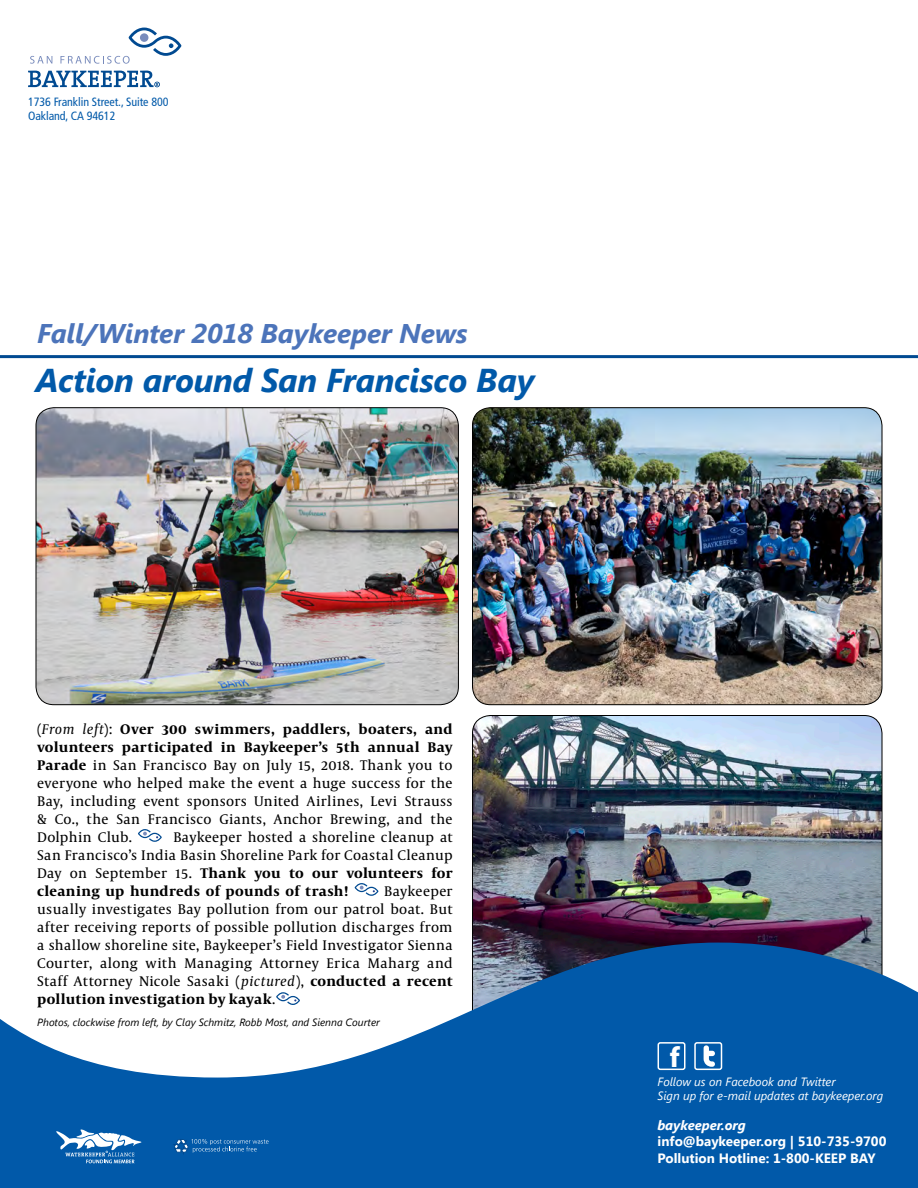
<style>
.page{position:relative;width:918px;height:1188px;background:#fff}
.page>*{position:absolute;margin:0;border:0;box-sizing:border-box;transform-origin:0 0}
.Newsletter_backpage{font:italic 700 33px "Segoe UI";letter-spacing:-.01em;color:#0159a9}
.t1{font:700 29.1px "Myriad Pro";color:#fff}
.t2{font:italic 700 27px "Segoe UI";letter-spacing:-.005em;color:#4c74ba}
.Backpage_Bold{font:14.25px/18px "Capitolium News 2";letter-spacing:.025em;color:#000;text-align:justify}
.t3{font:700 13.5px/16.2px "Segoe UI";color:#fff}
.t4{font:italic 12px/14.4px "Segoe UI";color:#fff}
.t5{font:condensed 12px "Frutiger";letter-spacing:-.005em;color:#0159a9}
.t6{font:italic 10.5px "Segoe UI";color:#000}
.s1{font-style:italic}
.s2{font-weight:700}
</style>
<div class="page">
<img style="left:36px;top:408px;width:422px;height:297px">
<div style="left:36px;top:407px;width:423px;height:298px;border:1px solid #000;border-radius:18px"></div>
<img style="left:472px;top:716px;width:410px;height:227px">
<svg style="left:0;top:943px;width:918px;height:245px;fill:#0159a9"></svg>
<svg style="left:56px;top:1129px;width:86px;height:34px"></svg>
<svg style="left:173px;top:1139px;width:96px;height:15px"></svg>
<svg style="left:30px;top:56px;width:22px;height:8px"></svg>
<svg style="left:60px;top:28px;width:121px;height:36px"></svg>
<svg style="left:28px;top:71px;width:132px;height:16px"></svg>
<hr style="left:0;top:355px;width:918px;height:3px;background:#014a91">
<svg style="left:138px;top:829px;width:24px;height:13px"></svg>
<svg style="left:355px;top:883px;width:23px;height:13px"></svg>
<img style="left:472px;top:408px;width:410px;height:297px">
<div style="left:472px;top:407px;width:410px;height:298px;border:1px solid #000;border-radius:18px"></div>
<div style="left:658px;top:1042px;width:28px;height:28px;border:2px solid #fff;border-radius:2px"></div>
<svg style="left:704px;top:1045px;width:11px;height:22px"></svg>
<div style="left:694px;top:1042px;width:28px;height:28px;border:2px solid #fff;border-radius:2px"></div>
<svg style="left:276px;top:992px;width:24px;height:13px"></svg>
<p class="t5" style="left:28px;top:94px;width:142px">1736 Franklin Street., Suite 800</p>
<p class="t5" style="left:28px;top:109px;width:89px">Oakland, CA 94612</p>
<p class="t2" style="left:37px;top:314px;width:432px">Fall/Winter 2018 Baykeeper News</p>
<p class="Newsletter_backpage" style="left:36px;top:356px;width:500px">Action around San Francisco Bay</p>
<p class="Backpage_Bold" style="left:37px;top:719px;width:417px">(<span class="s1">From left</span>): <span class="s2">Over 300 swimmers, paddlers, boaters, and volunteers participated in Baykeeper’s 5th annual Bay Parade</span> in San Francisco Bay on July 15, 2018. Thank you to everyone who helped make the event a huge success for the Bay, including event sponsors United Airlines, Levi Strauss &amp; Co., the San Francisco Giants, Anchor Brewing, and the Dolphin Club.</p>
<p class="Backpage_Bold" style="left:37px;top:827px;width:417px;text-indent:136px">Baykeeper hosted a shoreline cleanup at San Francisco’s India Basin Shoreline Park for Coastal Cleanup Day on September 15. <span class="s2">Thank you to our volunteers for cleaning up hundreds of pounds of trash!</span></p>
<p class="Backpage_Bold" style="left:37px;top:881px;width:417px;text-indent:347px">Baykeeper usually investigates Bay pollution from our patrol boat. But after receiving reports of possible pollution discharges from a shallow shoreline site, Baykeeper’s Field Investigator Sienna Courter, along with Managing Attorney Erica Maharg and Staff Attorney Nicole Sasaki (<span class="s1">pictured</span>), <span class="s2">conducted a recent pollution investigation by kayak</span>.</p>
<p class="t6" style="left:37px;top:1015px;width:344px">Photos, clockwise from left, by Clay Schmitz, Robb Most, and Sienna Courter</p>
<h2 class="t1" style="left:670px;top:1038px;width:11px">f</h2>
<p class="t4" style="left:658px;top:1074px;width:227px">Follow us on Facebook and Twitter<br>Sign up for e-mail updates at baykeeper.org</p>
<p class="t3" style="left:658px;top:1117px;width:230px"><span class="s1">baykeeper.org<br></span>info@baykeeper.org | 510-735-9700</p>
<p class="t3" style="left:658px;top:1149px;width:220px">Pollution Hotline: 1-800-KEEP BAY</p>
</div>
